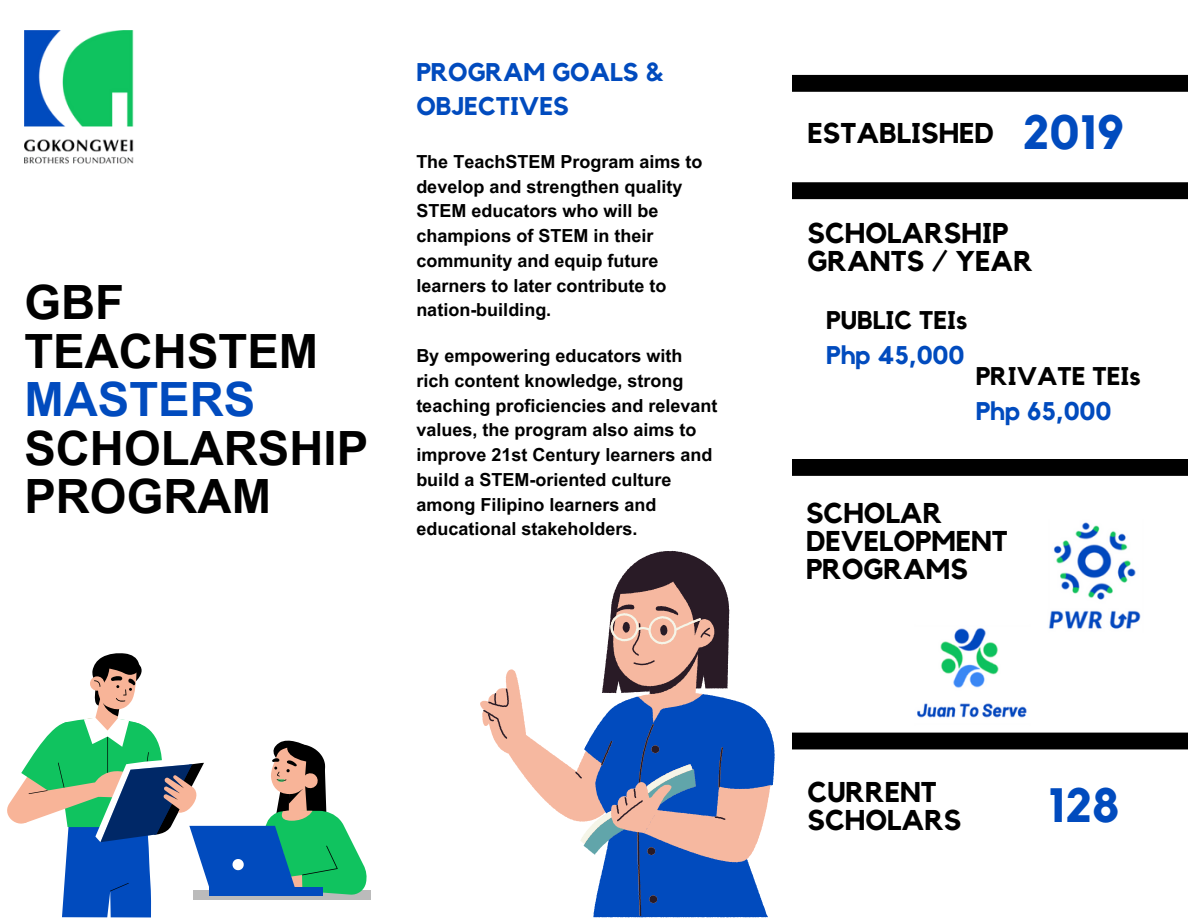
<style>
.page{position:relative;width:1188px;height:918px;background:#fff}
.page>*{position:absolute;margin:0;border:0;box-sizing:border-box;transform-origin:0 0}
.t1{font:700 48px "Kollektif";color:#014bbe}
.t2{font:700 47.25px "Arial MT Pro";color:#000}
.t3{font:700 47.25px "Arial MT Pro";color:#014bbe}
.t4{font:700 28.5px/28.2px "Kollektif";color:#000}
.t5{font:700 25.5px/34.8px "Kollektif";color:#014bbe}
.t6{font:700 25.5px "Kollektif";color:#000}
.t7{font:700 18px/24.8px "Arial MT Pro";color:#000}
</style>
<div class="page">
<img style="left:24px;top:30px;width:110px;height:134px">
<div style="left:193px;top:890px;width:178px;height:10px;background:#bbb"></div>
<svg style="left:7px;top:653px;width:360px;height:264px"></svg>
<img style="left:1048px;top:522px;width:93px;height:107px">
<img style="left:917px;top:628px;width:110px;height:90px">
<div style="left:792px;top:182px;width:396px;height:17px;background:#000"></div>
<div style="left:792px;top:75px;width:396px;height:17px;background:#000"></div>
<div style="left:792px;top:459px;width:396px;height:17px;background:#000"></div>
<div style="left:792px;top:733px;width:396px;height:16px;background:#000"></div>
<svg style="left:483px;top:551px;width:246px;height:271px"></svg>
<svg style="left:580px;top:613px;width:195px;height:304px"></svg>
<p class="t2" style="left:24px;top:285px;width:101px">GBF</p>
<p class="t2" style="left:24px;top:333px;width:295px">TEACHSTEM</p>
<p class="t3" style="left:24px;top:382px;width:233px">MASTERS</p>
<p class="t2" style="left:24px;top:430px;width:345px">SCHOLARSHIP</p>
<p class="t2" style="left:24px;top:479px;width:248px">PROGRAM</p>
<p class="t5" style="left:416px;top:55px;width:249px">PROGRAM GOALS &amp;<br>OBJECTIVES</p>
<p class="t7" style="left:416px;top:151px;width:288px">The TeachSTEM Program aims to develop and strengthen quality<br>STEM educators who will be champions of STEM in their community and equip future learners to later contribute to nation-building.</p>
<p class="t7" style="left:416px;top:346px;width:303px">By empowering educators with rich content knowledge, strong teaching proficiencies and relevant values, the program also aims to improve 21st Century learners and build a STEM-oriented culture among Filipino learners and educational stakeholders.</p>
<p class="t4" style="left:808px;top:121px;width:188px">ESTABLISHED</p>
<p class="t1" style="left:1023px;top:110px;width:103px">2019</p>
<p class="t4" style="left:808px;top:220px;width:202px">SCHOLARSHIP</p>
<p class="t4" style="left:808px;top:248px;width:227px">GRANTS / YEAR</p>
<p class="t6" style="left:826px;top:309px;width:143px">PUBLIC TEIs</p>
<p class="t5" style="left:826px;top:339px;width:140px">Php 45,000</p>
<p class="t6" style="left:976px;top:364px;width:167px">PRIVATE TEIs</p>
<p class="t5" style="left:976px;top:395px;width:137px">Php 65,000</p>
<p class="t4" style="left:806px;top:500px;width:203px">SCHOLAR<br>DEVELOPMENT<br>PROGRAMS</p>
<p class="t4" style="left:808px;top:779px;width:155px">CURRENT<br>SCHOLARS</p>
<p class="t1" style="left:1048px;top:783px;width:74px">128</p>
</div>
